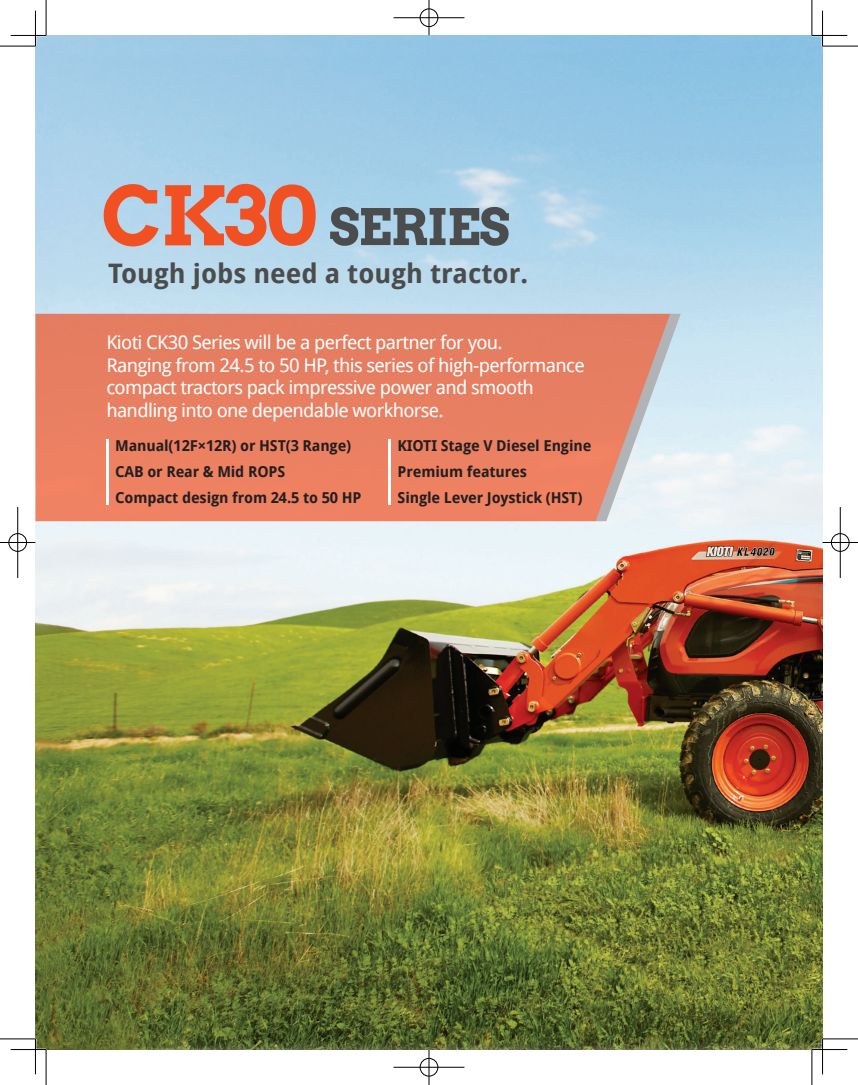
<style>
.page{position:relative;width:858px;height:1085px;background:#fff}
.page>*{position:absolute;margin:0;border:0;box-sizing:border-box;transform-origin:0 0}
.t1{font:700 50px "Arvo";letter-spacing:-.025em;color:#4b4c4d}
.t2{font:700 26.88px "Droid Sans";color:#4b4c4d}
.t3{font:18.75px/22.5px "Droid Sans";letter-spacing:-.035em;color:#fff}
.t4{font:700 15px/26.2px "Droid Sans";letter-spacing:-.01em;color:#231f20}
.s1{font-size:81.25px;color:#f15122}
</style>
<div class="page">
<img style="left:35px;top:35px;width:787px;height:1014px">
<div style="left:35px;top:314px;width:560px;height:207px;background:#e97f62"></div>
<svg style="left:595px;top:314px;width:85px;height:207px;background:#ddb5ab"></svg>
<hr style="left:106px;top:439px;width:2px;height:66px;background:#fff">
<hr style="left:388px;top:439px;width:3px;height:66px;background:#fff">
<hr style="left:11px;top:1048px;width:35px;height:2px;background:#fff">
<hr style="left:811px;top:1048px;width:36px;height:2px;background:#fff">
<hr style="left:821px;top:11px;width:2px;height:35px;background:#fff">
<hr style="left:821px;top:1038px;width:2px;height:36px;background:#fff">
<hr style="left:0;top:46px;width:35px;height:1px;background:#000">
<hr style="left:822px;top:46px;width:35px;height:1px;background:#000">
<hr style="left:0;top:1038px;width:35px;height:1px;background:#000">
<hr style="left:822px;top:1038px;width:35px;height:1px;background:#000">
<hr style="left:46px;top:0;width:1px;height:35px;background:#000">
<hr style="left:46px;top:1049px;width:1px;height:35px;background:#000">
<hr style="left:811px;top:0;width:1px;height:35px;background:#000">
<hr style="left:811px;top:1049px;width:1px;height:35px;background:#000">
<hr style="left:11px;top:35px;width:35px;height:1px;background:#000">
<hr style="left:811px;top:35px;width:36px;height:1px;background:#000">
<hr style="left:11px;top:1049px;width:35px;height:1px;background:#000">
<hr style="left:811px;top:1049px;width:36px;height:1px;background:#000">
<hr style="left:35px;top:11px;width:1px;height:35px;background:#000">
<hr style="left:35px;top:1038px;width:1px;height:36px;background:#000">
<hr style="left:822px;top:11px;width:1px;height:35px;background:#000">
<hr style="left:822px;top:1038px;width:1px;height:36px;background:#000">
<div style="left:419px;top:8px;width:19px;height:19px;border:2px solid #fff;border-radius:50%"></div>
<hr style="left:393px;top:17px;width:71px;height:2px;background:#fff">
<hr style="left:428px;top:0;width:2px;height:35px;background:#fff">
<div style="left:420px;top:9px;width:18px;height:18px;border:1px solid #000;border-radius:50%"></div>
<hr style="left:393px;top:18px;width:71px;height:1px;background:#000">
<hr style="left:429px;top:0;width:1px;height:35px;background:#000">
<div style="left:419px;top:1057px;width:19px;height:19px;border:2px solid #fff;border-radius:50%"></div>
<hr style="left:428px;top:1049px;width:2px;height:35px;background:#fff">
<div style="left:420px;top:1057px;width:18px;height:19px;border:1px solid #000;border-radius:50%"></div>
<hr style="left:393px;top:1066px;width:71px;height:1px;background:#000">
<hr style="left:429px;top:1049px;width:1px;height:35px;background:#000">
<div style="left:8px;top:532px;width:19px;height:20px;border:2px solid #fff;border-radius:50%"></div>
<hr style="left:0;top:541px;width:35px;height:2px;background:#fff">
<hr style="left:17px;top:507px;width:2px;height:71px;background:#fff">
<div style="left:9px;top:533px;width:18px;height:18px;border:1px solid #000;border-radius:50%"></div>
<hr style="left:0;top:542px;width:35px;height:1px;background:#000">
<hr style="left:18px;top:507px;width:1px;height:71px;background:#000">
<div style="left:830px;top:532px;width:20px;height:20px;border:2px solid #fff;border-radius:50%"></div>
<hr style="left:822px;top:541px;width:35px;height:2px;background:#fff">
<hr style="left:839px;top:507px;width:2px;height:71px;background:#fff">
<div style="left:831px;top:533px;width:18px;height:18px;border:1px solid #000;border-radius:50%"></div>
<hr style="left:822px;top:542px;width:35px;height:1px;background:#000">
<hr style="left:840px;top:507px;width:1px;height:71px;background:#000">
<h1 class="t1" style="left:101px;top:198px;width:410px"><span class="s1">CK30</span> SERIES</h1>
<h2 class="t2" style="left:108px;top:258px;width:421px">Tough jobs need a tough tractor.</h2>
<p class="t3" style="left:106px;top:331px;width:480px">Kioti CK30 Series will be a perfect partner for you.<br>Ranging from 24.5 to 50 HP, this series of high-performance compact tractors pack impressive power and smooth handling into one dependable workhorse.</p>
<p class="t4" style="left:115px;top:432px;width:248px">Manual(12F×12R) or HST(3 Range)<br>CAB or Rear &amp; Mid ROPS<br>Compact design from 24.5 to 50 HP</p>
<p class="t4" style="left:397px;top:432px;width:195px">KIOTI Stage V Diesel Engine<br>Premium features<br>Single Lever Joystick (HST)</p>
</div>
